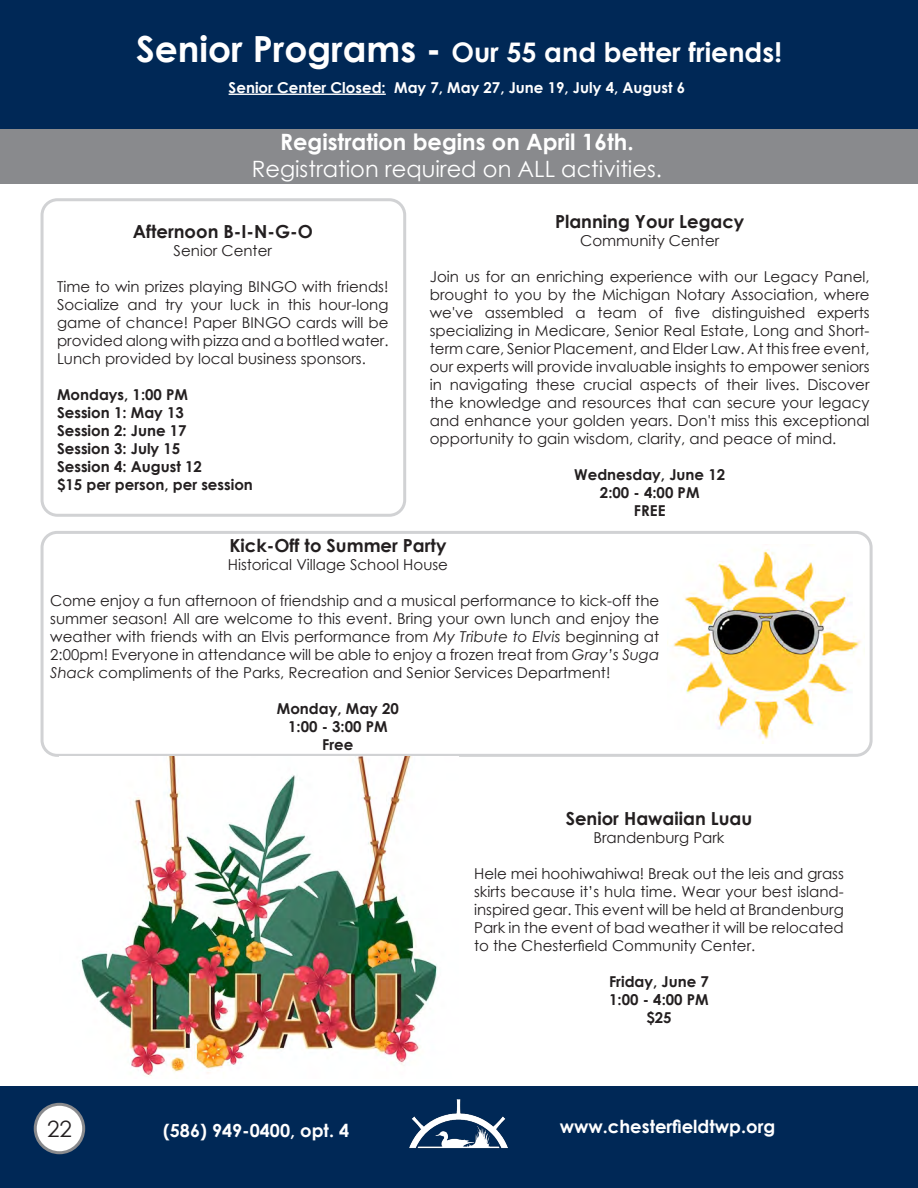
<style>
.page{position:relative;width:918px;height:1188px;background:#fff}
.page>*{position:absolute;margin:0;border:0;box-sizing:border-box;transform-origin:0 0}
.t1{font:700 27px "Century Gothic";color:#fff}
.t2{font:22.5px "Century Gothic";color:#fff}
.t3{font:700 22.5px "Century Gothic";color:#fff}
.t4{font:22.5px "Century Gothic";color:#231f20}
.t5{font:700 18px "Century Gothic";color:#231f20}
.t6{font:700 18px "Century Gothic";color:#fff}
.t7{font:15px/18px "Century Gothic";color:#231f20;text-align:justify}
.t8{font:700 15px/18px "Century Gothic";color:#231f20;text-align:center}
.t9{font:700 15px "Century Gothic";color:#fff}
.s1{font-size:36px}
.s2{font-style:italic}
</style>
<div class="page">
<div style="left:0;top:1086px;width:918px;height:102px;background:#002856"></div>
<img style="left:409px;top:1100px;width:99px;height:49px">
<div style="left:35px;top:1104px;width:49px;height:49px;background:#fff;border-radius:50%"></div>
<div style="left:34px;top:1103px;width:51px;height:51px;border:3px solid #898a8d;border-radius:50%"></div>
<div style="left:0;top:0;width:918px;height:130px;background:#002856"></div>
<div style="left:0;top:129px;width:918px;height:55px;background:#898a8d"></div>
<hr style="left:229px;top:94px;width:157px;height:1px;background:#fff">
<div style="left:41px;top:198px;width:365px;height:319px;border:3px solid #d1d2d4;border-radius:15px"></div>
<div style="left:41px;top:531px;width:832px;height:226px;border:3px solid #d1d2d4;border-radius:15px"></div>
<img style="left:80px;top:757px;width:357px;height:319px">
<img style="left:673px;top:549px;width:188px;height:194px">
<h1 class="t1" style="left:136px;top:31px;width:647px"><span class="s1">Senior Programs -</span> Our 55 and better friends!</h1>
<p class="t9" style="left:229px;top:76px;width:458px">Senior Center Closed: May 7, May 27, June 19, July 4, August 6</p>
<h2 class="t3" style="left:280px;top:125px;width:355px">Registration begins on April 16th.</h2>
<h2 class="t2" style="left:252px;top:153px;width:412px">Registration required on ALL activities.</h2>
<p class="t5" style="left:133px;top:218px;width:182px">Afternoon B-I-N-G-O</p>
<p class="t7" style="left:174px;top:242px;width:100px">Senior Center</p>
<p class="t7" style="left:57px;top:278px;width:333px">Time to win prizes playing BINGO with friends!<br>Socialize and try your luck in this hour-long game of chance! Paper BINGO cards will be provided along with pizza and a bottled water.<br>Lunch provided by local business sponsors.</p>
<p class="t8" style="left:57px;top:385px;width:197px;text-align:left">Mondays, 1:00 PM<br>Session 1: May 13<br>Session 2: June 17<br>Session 3: July 15<br>Session 4: August 12<br>$15 per person, per session</p>
<p class="t5" style="left:555px;top:208px;width:191px">Planning Your Legacy</p>
<p class="t7" style="left:580px;top:232px;width:141px">Community Center</p>
<p class="t7" style="left:430px;top:268px;width:441px">Join us for an enriching experience with our Legacy Panel, brought to you by the Michigan Notary Association, where we've assembled a team of five distinguished experts specializing in Medicare, Senior Real Estate, Long and Short&shy;term care, Senior Placement, and Elder Law. At this free event, our experts will provide invaluable insights to empower seniors in navigating these crucial aspects of their lives. Discover the knowledge and resources that can secure your legacy and enhance your golden years. Don't miss this exceptional opportunity to gain wisdom, clarity, and peace of mind.</p>
<p class="t8" style="left:574px;top:465px;width:152px">Wednesday, June 12<br>2:00 - 4:00 PM<br>FREE</p>
<p class="t5" style="left:229px;top:531px;width:219px">Kick-Off to Summer Party</p>
<p class="t7" style="left:228px;top:555px;width:222px">Historical Village School House</p>
<p class="t7" style="left:50px;top:591px;width:611px">Come enjoy a fun afternoon of friendship and a musical performance to kick-off the summer season! All are welcome to this event. Bring your own lunch and enjoy the weather with friends with an Elvis performance from <span class="s2">My Tribute to Elvis</span> beginning at 2:00pm! Everyone in attendance will be able to enjoy a frozen treat from <span class="s2">Gray’s Suga Shack</span> compliments of the Parks, Recreation and Senior Services Department!</p>
<p class="t8" style="left:277px;top:699px;width:124px">Monday, May 20<br>1:00 - 3:00 PM<br>Free</p>
<p class="t5" style="left:566px;top:805px;width:188px">Senior Hawaiian Luau</p>
<p class="t7" style="left:594px;top:829px;width:132px">Brandenburg Park</p>
<p class="t7" style="left:474px;top:865px;width:371px">Hele mei hoohiwahiwa! Break out the leis and grass skirts because it’s hula time. Wear your best island&shy;inspired gear. This event will be held at Brandenburg Park in the event of bad weather it will be relocated to the Chesterfield Community Center.</p>
<p class="t8" style="left:609px;top:972px;width:101px">Friday, June 7<br>1:00 - 4:00 PM $25</p>
<h2 class="t4" style="left:47px;top:1113px;width:26px">22</h2>
<p class="t6" style="left:163px;top:1117px;width:188px">(586) 949-0400, opt. 4</p>
<p class="t6" style="left:560px;top:1113px;width:217px">www.chesterfieldtwp.org</p>
</div>
